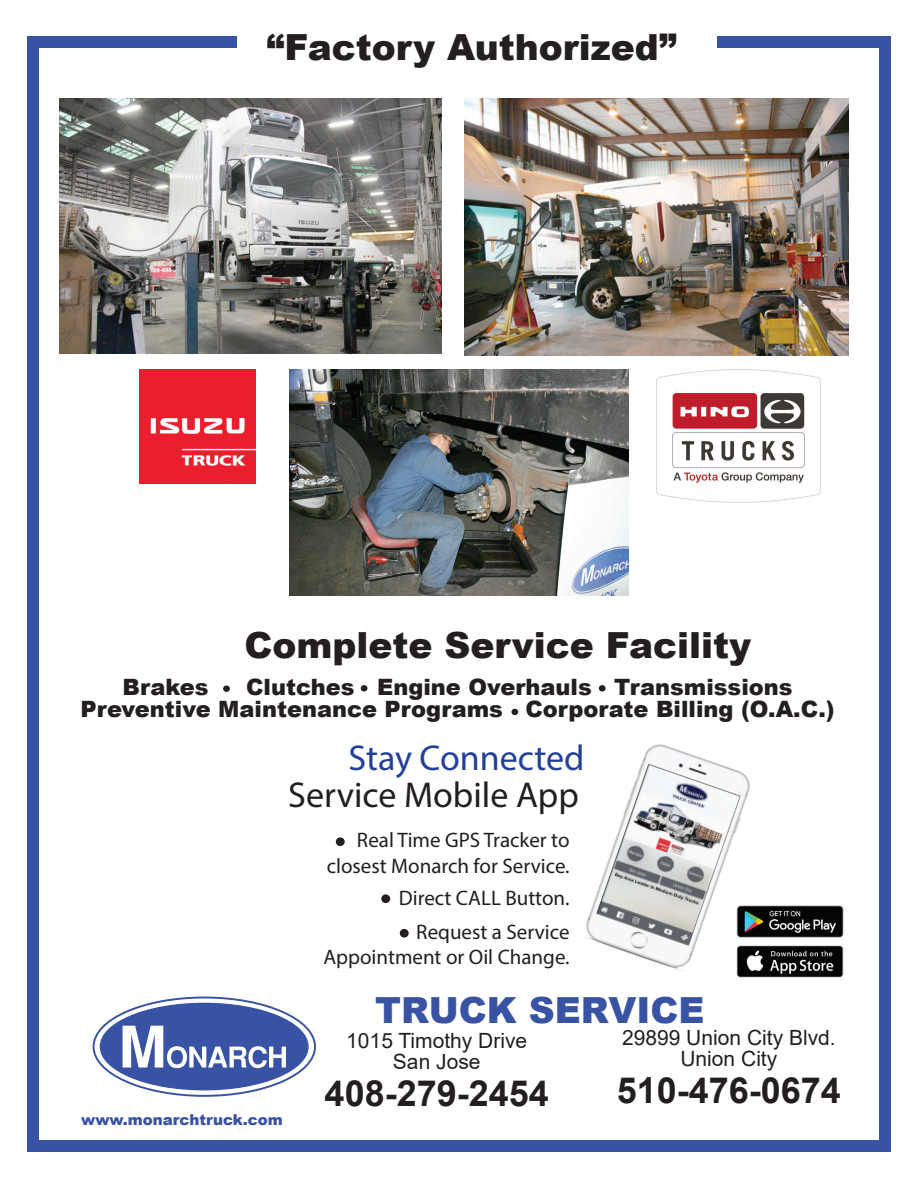
<style>
.page{position:relative;width:918px;height:1188px;background:#fff}
.page>*{position:absolute;margin:0;border:0;box-sizing:border-box;transform-origin:0 0}
.t1{font:900 36px "Arial";color:#231f20}
.t2{font:700 36px "Arial";color:#231f20}
.t3{font:36px "Myriad Pro";color:#231f20}
.t4{font:36px "Myriad Pro";color:#223f99}
.t5{font:900 36px "Arial";color:#3853a3}
.t6{font:900 22.5px/22.5px "Arial";color:#231f20}
.t7{font:21px/25.2px "Myriad Pro";color:#231f20;text-align:right}
.t8{font:21px/21px "Arial";color:#231f20;text-align:center}
.t9{font:900 15px "Arial";color:#3853a3}
</style>
<div class="page">
<svg style="left:94px;top:998px;width:221px;height:98px"></svg>
<div style="left:100px;top:1003px;width:208px;height:87px;background:#3853a3;border-radius:50%"></div>
<svg style="left:123px;top:1026px;width:163px;height:42px"></svg>
<div style="left:27px;top:36px;width:864px;height:1116px;border:12px solid #3853a3"></div>
<div style="left:237px;top:19px;width:480px;height:45px;background:#fff"></div>
<div style="left:223px;top:686px;width:7px;height:6px;border:2px solid #231f20;border-radius:50%"></div>
<div style="left:361px;top:685px;width:6px;height:7px;border:2px solid #231f20;border-radius:50%"></div>
<div style="left:599px;top:685px;width:7px;height:7px;border:2px solid #231f20;border-radius:50%"></div>
<img style="left:465px;top:99px;width:384px;height:256px">
<img style="left:289px;top:369px;width:340px;height:227px">
<img style="left:59px;top:99px;width:383px;height:255px">
<img style="left:511px;top:708px;width:239px;height:263px">
<div style="left:336px;top:837px;width:9px;height:9px;background:#231f20;border-radius:50%"></div>
<img style="left:731px;top:899px;width:113px;height:79px">
<div style="left:381px;top:894px;width:9px;height:9px;background:#231f20;border-radius:50%"></div>
<div style="left:400px;top:929px;width:9px;height:9px;background:#231f20;border-radius:50%"></div>
<img style="left:657px;top:370px;width:164px;height:133px">
<img style="left:140px;top:370px;width:116px;height:114px">
<h1 class="t1" style="left:266px;top:21px;width:412px">“Factory Authorized”</h1>
<h1 class="t1" style="left:244px;top:619px;width:508px">Complete Service Facility</h1>
<p class="t6" style="left:81px;top:675px;width:756px;text-indent:166px">Clutches Engine Overhauls Transmissions<br>Preventive Maintenance Programs Corporate Billing (O.A.C.)</p>
<p class="t6" style="left:123px;top:675px;width:88px">Brakes</p>
<h1 class="t4" style="left:348px;top:735px;width:238px">Stay Connected</h1>
<h1 class="t3" style="left:288px;top:773px;width:292px">Service Mobile App</h1>
<p class="t7" style="left:327px;top:827px;width:244px">Real Time GPS Tracker to closest Monarch for Service.</p>
<p class="t7" style="left:399px;top:881px;width:172px;line-height:34px">Direct CALL Button.<br>Request a Service</p>
<p class="t7" style="left:323px;top:944px;width:248px">Appointment or Oil Change.</p>
<h1 class="t5" style="left:375px;top:984px;width:331px">TRUCK SERVICE</h1>
<p class="t9" style="left:81px;top:1109px;width:203px">www.monarchtruck.com</p>
<p class="t8" style="left:346px;top:1030px;width:182px">1015 Timothy Drive<br>San Jose</p>
<h1 class="t2" style="left:325px;top:1068px;width:226px">408-279-2454</h1>
<p class="t8" style="left:622px;top:1027px;width:215px">29899 Union City Blvd.<br>Union City</p>
<h1 class="t2" style="left:617px;top:1065px;width:226px">510-476-0674</h1>
</div>
